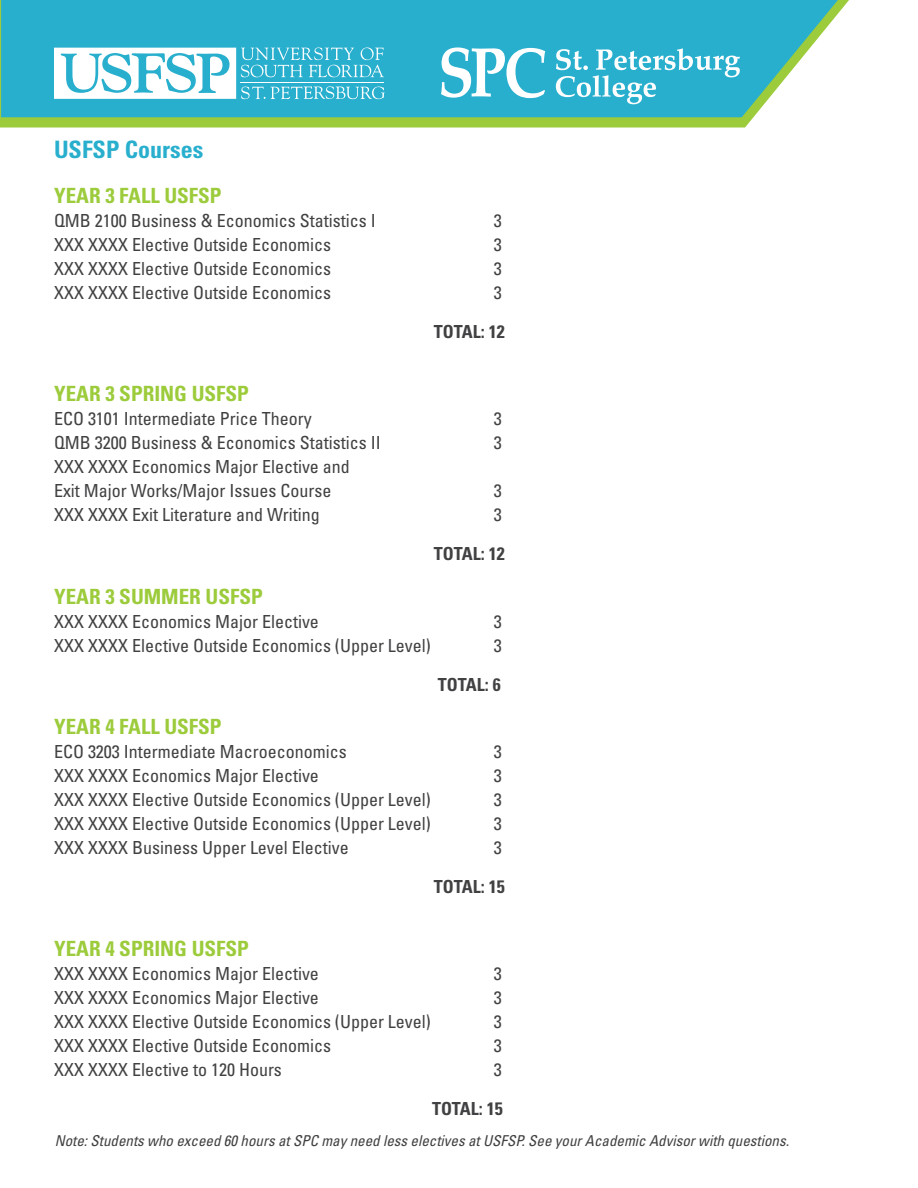
<style>
.page{position:relative;width:918px;height:1188px;background:#fff}
.page>*{position:absolute;margin:0;border:0;box-sizing:border-box;transform-origin:0 0}
.t1{font:700 condensed 24px "Univers LT Std";color:#29afce}
.t2{font:700 condensed 21px "Univers LT Std";color:#9ccb3b}
.t3{font:condensed 18px/24px "Univers LT Std";color:#414042}
.t4{font:700 condensed 18px "Univers LT Std";color:#414042}
.t5{font:italic condensed 15px "Univers LT Std";color:#414042}
</style>
<div class="page">
<svg style="left:0;top:0;width:849px;height:128px;fill:#9ccb3b"></svg>
<svg style="left:1px;top:0;width:837px;height:117px;fill:#29afce"></svg>
<svg style="left:54px;top:47px;width:331px;height:52px"></svg>
<svg style="left:441px;top:47px;width:104px;height:51px"></svg>
<svg style="left:556px;top:48px;width:184px;height:56px"></svg>
<h1 class="t1" style="left:54px;top:135px;width:151px">USFSP Courses</h1>
<p class="t2" style="left:54px;top:183px;width:169px">YEAR 3 FALL USFSP</p>
<p class="t3" style="left:54px;top:208px;width:323px">QMB 2100 Business &amp; Economics Statistics I</p>
<p class="t3" style="left:494px;top:208px;width:9px">3</p>
<p class="t3" style="left:54px;top:232px;width:279px">XXX XXXX Elective Outside Economics</p>
<p class="t3" style="left:494px;top:232px;width:9px">3</p>
<p class="t3" style="left:54px;top:256px;width:279px">XXX XXXX Elective Outside Economics</p>
<p class="t3" style="left:494px;top:256px;width:9px">3</p>
<p class="t3" style="left:54px;top:280px;width:279px">XXX XXXX Elective Outside Economics</p>
<p class="t3" style="left:494px;top:280px;width:9px">3</p>
<p class="t4" style="left:434px;top:321px;width:72px">TOTAL: 12</p>
<p class="t2" style="left:54px;top:381px;width:196px">YEAR 3 SPRING USFSP</p>
<p class="t3" style="left:54px;top:406px;width:259px">ECO 3101 Intermediate Price Theory</p>
<p class="t3" style="left:494px;top:406px;width:9px">3</p>
<p class="t3" style="left:54px;top:430px;width:328px">QMB 3200 Business &amp; Economics Statistics II</p>
<p class="t3" style="left:494px;top:430px;width:9px">3</p>
<p class="t3" style="left:54px;top:454px;width:297px">XXX XXXX Economics Major Elective and<br>Exit Major Works/Major Issues Course</p>
<p class="t3" style="left:494px;top:478px;width:9px">3</p>
<p class="t3" style="left:54px;top:502px;width:267px">XXX XXXX Exit Literature and Writing</p>
<p class="t3" style="left:494px;top:502px;width:9px">3</p>
<p class="t4" style="left:434px;top:543px;width:72px">TOTAL: 12</p>
<p class="t2" style="left:54px;top:583px;width:210px">YEAR 3 SUMMER USFSP</p>
<p class="t3" style="left:54px;top:609px;width:266px">XXX XXXX Economics Major Elective</p>
<p class="t3" style="left:494px;top:609px;width:9px">3</p>
<p class="t3" style="left:54px;top:633px;width:378px">XXX XXXX Elective Outside Economics (Upper Level)</p>
<p class="t3" style="left:494px;top:633px;width:9px">3</p>
<p class="t4" style="left:438px;top:673px;width:64px">TOTAL: 6</p>
<p class="t2" style="left:54px;top:714px;width:169px">YEAR 4 FALL USFSP</p>
<p class="t3" style="left:54px;top:739px;width:294px">ECO 3203 Intermediate Macroeconomics</p>
<p class="t3" style="left:494px;top:739px;width:9px">3</p>
<p class="t3" style="left:54px;top:763px;width:266px">XXX XXXX Economics Major Elective</p>
<p class="t3" style="left:494px;top:763px;width:9px">3</p>
<p class="t3" style="left:54px;top:787px;width:378px">XXX XXXX Elective Outside Economics (Upper Level)</p>
<p class="t3" style="left:494px;top:787px;width:9px">3</p>
<p class="t3" style="left:54px;top:811px;width:378px">XXX XXXX Elective Outside Economics (Upper Level)</p>
<p class="t3" style="left:494px;top:811px;width:9px">3</p>
<p class="t3" style="left:54px;top:835px;width:296px">XXX XXXX Business Upper Level Elective</p>
<p class="t3" style="left:494px;top:835px;width:9px">3</p>
<p class="t4" style="left:434px;top:876px;width:72px">TOTAL: 15</p>
<p class="t2" style="left:54px;top:936px;width:196px">YEAR 4 SPRING USFSP</p>
<p class="t3" style="left:54px;top:961px;width:266px">XXX XXXX Economics Major Elective</p>
<p class="t3" style="left:494px;top:961px;width:9px">3</p>
<p class="t3" style="left:54px;top:985px;width:266px">XXX XXXX Economics Major Elective</p>
<p class="t3" style="left:494px;top:985px;width:9px">3</p>
<p class="t3" style="left:54px;top:1009px;width:378px">XXX XXXX Elective Outside Economics (Upper Level)</p>
<p class="t3" style="left:494px;top:1009px;width:9px">3</p>
<p class="t3" style="left:54px;top:1033px;width:279px">XXX XXXX Elective Outside Economics</p>
<p class="t3" style="left:494px;top:1033px;width:9px">3</p>
<p class="t3" style="left:54px;top:1057px;width:229px">XXX XXXX Elective to 120 Hours</p>
<p class="t3" style="left:494px;top:1057px;width:9px">3</p>
<p class="t4" style="left:432px;top:1098px;width:72px">TOTAL: 15</p>
<p class="t5" style="left:55px;top:1132px;width:736px">Note: Students who exceed 60 hours at SPC may need less electives at USFSP. See your Academic Advisor with questions.</p>
</div>
